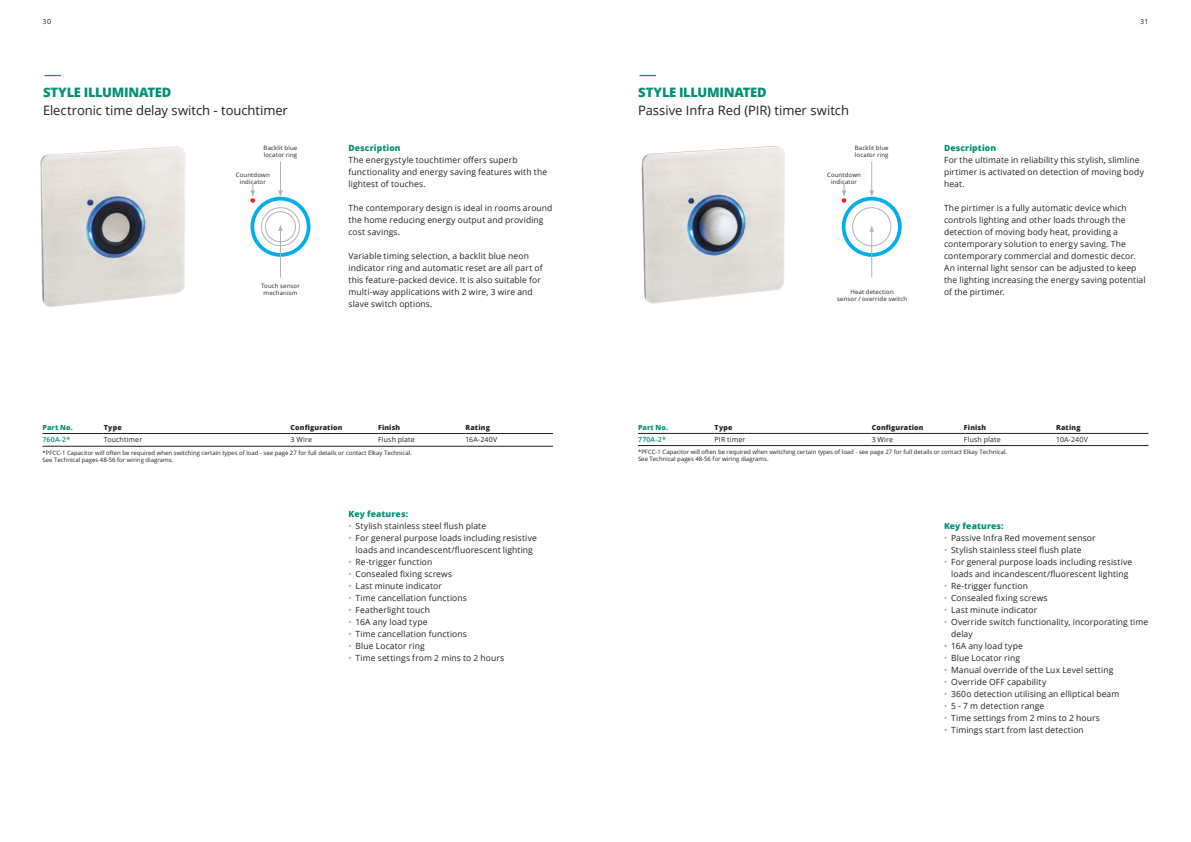
<style>
.page{position:relative;width:1191px;height:842px;background:#fff}
.page>*{position:absolute;margin:0;border:0;box-sizing:border-box;transform-origin:0 0}
.t1{font:13px "Open Sans";letter-spacing:-.005em;color:#231f20}
.t2{font:800 13px "Open Sans";letter-spacing:-.02em;color:#009077}
.t3{font:600 13px "Open Sans";color:#009077;scale:3 1}
.t4{font:8.5px/12px "Open Sans";letter-spacing:.015em;color:#231f20}
.t5{font:800 8.5px "Open Sans";letter-spacing:.015em;color:#009077}
.t6{font:7px "Open Sans";letter-spacing:.02em;color:#231f20}
.t7{font:800 7px "Open Sans";letter-spacing:.025em;color:#231f20}
.t8{font:800 7px "Open Sans";letter-spacing:.025em;color:#009077}
.t9{font:600 7px "Open Sans";letter-spacing:.025em;color:#009077}
.t10{font:6px/7.2px "Open Sans";color:#231f20}
.t11{font:6px/7px "Open Sans";letter-spacing:.025em;color:#231f20;text-align:center}
.s1{color:#78bcaf}
</style>
<div class="page">
<img style="left:40px;top:146px;width:146px;height:161px">
<hr style="left:638px;top:433px;width:76px;height:1px;background:#231f20">
<hr style="left:714px;top:433px;width:157px;height:1px;background:#231f20">
<hr style="left:871px;top:433px;width:93px;height:1px;background:#231f20">
<hr style="left:964px;top:433px;width:92px;height:1px;background:#231f20">
<hr style="left:1056px;top:433px;width:92px;height:1px;background:#231f20">
<hr style="left:638px;top:445px;width:76px;height:1px;background:#231f20">
<hr style="left:714px;top:445px;width:157px;height:1px;background:#231f20">
<hr style="left:871px;top:445px;width:93px;height:1px;background:#231f20">
<hr style="left:964px;top:445px;width:92px;height:1px;background:#231f20">
<hr style="left:1056px;top:445px;width:92px;height:1px;background:#231f20">
<hr style="left:43px;top:433px;width:61px;height:1px;background:#231f20">
<hr style="left:104px;top:433px;width:187px;height:1px;background:#231f20">
<hr style="left:291px;top:433px;width:87px;height:1px;background:#231f20">
<hr style="left:378px;top:433px;width:87px;height:1px;background:#231f20">
<hr style="left:465px;top:433px;width:88px;height:1px;background:#231f20">
<hr style="left:43px;top:446px;width:61px;height:1px;background:#231f20">
<hr style="left:104px;top:446px;width:187px;height:1px;background:#231f20">
<hr style="left:291px;top:446px;width:87px;height:1px;background:#231f20">
<hr style="left:378px;top:446px;width:87px;height:1px;background:#231f20">
<hr style="left:465px;top:446px;width:88px;height:1px;background:#231f20">
<div style="left:841px;top:197px;width:60px;height:60px;border:4px solid #00aeef;border-radius:50%"></div>
<hr style="left:871px;top:230px;width:1px;height:48px;background:#b2b3b7">
<svg style="left:869px;top:225px;width:5px;height:7px"></svg>
<hr style="left:871px;top:161px;width:1px;height:31px;background:#b2b3b7">
<svg style="left:869px;top:190px;width:5px;height:7px"></svg>
<div style="left:852px;top:207px;width:39px;height:39px;border:1px solid #b2b3b7;border-radius:50%"></div>
<svg style="left:841px;top:183px;width:5px;height:20px"></svg>
<div style="left:250px;top:197px;width:60px;height:60px;border:4px solid #00aeef;border-radius:50%"></div>
<div style="left:265px;top:211px;width:31px;height:31px;border:1px solid #b2b3b7;border-radius:50%"></div>
<hr style="left:280px;top:229px;width:1px;height:49px;background:#b2b3b7">
<svg style="left:278px;top:225px;width:5px;height:6px"></svg>
<hr style="left:280px;top:161px;width:1px;height:31px;background:#b2b3b7">
<svg style="left:278px;top:190px;width:5px;height:7px"></svg>
<div style="left:261px;top:207px;width:39px;height:39px;border:1px solid #b2b3b7;border-radius:50%"></div>
<svg style="left:250px;top:183px;width:5px;height:20px"></svg>
<img style="left:641px;top:146px;width:144px;height:158px">
<p class="t6" style="left:43px;top:17px;width:10px">30</p>
<p class="t6" style="left:1140px;top:17px;width:10px">31</p>
<h1 class="t3" style="left:43px;top:65px;width:8px">–</h1>
<h1 class="t2" style="left:43px;top:82px;width:130px">STYLE ILLUMINATED</h1>
<h1 class="t1" style="left:43px;top:101px;width:246px">Electronic time delay switch - touchtimer</h1>
<p class="t11" style="left:263px;top:144px;width:35px;text-align:left">Backlit blue locator ring</p>
<p class="t11" style="left:236px;top:171px;width:35px">Countdown indicator</p>
<p class="t11" style="left:261px;top:282px;width:40px">Touch sensor mechanism</p>
<p class="t5" style="left:348px;top:141px;width:54px">Description</p>
<p class="t4" style="left:348px;top:153px;width:200px">The energystyle touchtimer offers superb functionality and energy saving features with the lightest of touches.</p>
<p class="t4" style="left:348px;top:201px;width:205px">The contemporary design is ideal in rooms around the home reducing energy output and providing cost savings.</p>
<p class="t4" style="left:348px;top:249px;width:196px">Variable timing selection, a backlit blue neon indicator ring and automatic reset are all part of this feature-packed device. It is also suitable for multi-way applications with 2 wire, 3 wire and slave switch options.</p>
<p class="t8" style="left:43px;top:422px;width:32px">Part No.</p>
<p class="t7" style="left:104px;top:422px;width:19px">Type</p>
<p class="t7" style="left:291px;top:422px;width:53px">Configuration</p>
<p class="t7" style="left:378px;top:422px;width:24px">Finish</p>
<p class="t7" style="left:465px;top:422px;width:26px">Rating</p>
<p class="t9" style="left:43px;top:435px;width:29px">760A-2*</p>
<p class="t6" style="left:104px;top:435px;width:40px">Touchtimer</p>
<p class="t6" style="left:291px;top:435px;width:23px">3 Wire</p>
<p class="t6" style="left:378px;top:435px;width:38px">Flush plate</p>
<p class="t6" style="left:465px;top:435px;width:33px">16A-240V</p>
<p class="t10" style="left:43px;top:449px;width:371px">*PFCC-1 Capacitor will often be required when switching certain types of load - see page 27 for full details or contact Elkay Technical.<br>See Technical pages 48-56 for wiring diagrams.</p>
<p class="t5" style="left:348px;top:507px;width:61px">Key features:</p>
<p class="t4" style="left:348px;top:519px;width:139px"><span class="s1">•</span> Stylish stainless steel flush plate</p>
<p class="t4" style="left:348px;top:531px;width:190px;text-align:center"><span class="s1">•</span> For general purpose loads including resistive loads and incandescent/fluorescent lighting</p>
<p class="t4" style="left:348px;top:555px;width:85px"><span class="s1">•</span> Re-trigger function</p>
<p class="t4" style="left:348px;top:567px;width:105px"><span class="s1">•</span> Consealed fixing screws</p>
<p class="t4" style="left:348px;top:579px;width:95px"><span class="s1">•</span> Last minute indicator</p>
<p class="t4" style="left:348px;top:591px;width:120px"><span class="s1">•</span> Time cancellation functions</p>
<p class="t4" style="left:348px;top:603px;width:83px"><span class="s1">•</span> Featherlight touch</p>
<p class="t4" style="left:348px;top:615px;width:80px"><span class="s1">•</span> 16A any load type</p>
<p class="t4" style="left:348px;top:627px;width:120px"><span class="s1">•</span> Time cancellation functions</p>
<p class="t4" style="left:348px;top:639px;width:78px"><span class="s1">•</span> Blue Locator ring</p>
<p class="t4" style="left:348px;top:651px;width:157px"><span class="s1">•</span> Time settings from 2 mins to 2 hours</p>
<h1 class="t3" style="left:638px;top:65px;width:8px">–</h1>
<h1 class="t2" style="left:638px;top:82px;width:130px">STYLE ILLUMINATED</h1>
<h1 class="t1" style="left:638px;top:101px;width:212px">Passive Infra Red (PIR) timer switch</h1>
<p class="t11" style="left:854px;top:144px;width:35px;text-align:left">Backlit blue locator ring</p>
<p class="t11" style="left:827px;top:171px;width:35px">Countdown indicator</p>
<p class="t11" style="left:837px;top:288px;width:71px">Heat detection<br>sensor / override switch</p>
<p class="t5" style="left:944px;top:141px;width:54px">Description</p>
<p class="t4" style="left:944px;top:153px;width:201px">For the ultimate in reliability this stylish, slimline pirtimer is activated on detection of moving body heat.</p>
<p class="t4" style="left:944px;top:201px;width:203px">The pirtimer is a fully automatic device which controls lighting and other loads through the detection of moving body heat, providing a contemporary solution to energy saving. The contemporary commercial and domestic decor.<br>An internal light sensor can be adjusted to keep the lighting increasing the energy saving potential of the pirtimer.</p>
<p class="t8" style="left:638px;top:422px;width:32px">Part No.</p>
<p class="t7" style="left:714px;top:422px;width:19px">Type</p>
<p class="t7" style="left:871px;top:422px;width:53px">Configuration</p>
<p class="t7" style="left:964px;top:422px;width:24px">Finish</p>
<p class="t7" style="left:1056px;top:422px;width:26px">Rating</p>
<p class="t9" style="left:638px;top:434px;width:29px">770A-2*</p>
<p class="t6" style="left:714px;top:435px;width:32px">PIR timer</p>
<p class="t6" style="left:871px;top:435px;width:23px">3 Wire</p>
<p class="t6" style="left:964px;top:435px;width:38px">Flush plate</p>
<p class="t6" style="left:1056px;top:435px;width:33px">10A-240V</p>
<p class="t10" style="left:638px;top:448px;width:371px">*PFCC-1 Capacitor will often be required when switching certain types of load - see page 27 for full details or contact Elkay Technical.<br>See Technical pages 48-56 for wiring diagrams.</p>
<p class="t5" style="left:944px;top:519px;width:61px">Key features:</p>
<p class="t4" style="left:944px;top:531px;width:153px"><span class="s1">•</span> Passive Infra Red movement sensor</p>
<p class="t4" style="left:944px;top:543px;width:139px"><span class="s1">•</span> Stylish stainless steel flush plate</p>
<p class="t4" style="left:944px;top:555px;width:190px;text-align:center"><span class="s1">•</span> For general purpose loads including resistive loads and incandescent/fluorescent lighting</p>
<p class="t4" style="left:944px;top:579px;width:85px"><span class="s1">•</span> Re-trigger function</p>
<p class="t4" style="left:944px;top:591px;width:105px"><span class="s1">•</span> Consealed fixing screws</p>
<p class="t4" style="left:944px;top:603px;width:95px"><span class="s1">•</span> Last minute indicator</p>
<p class="t4" style="left:951px;top:615px;width:199px;text-indent:-7px"><span class="s1">•</span> Override switch functionality, incorporating time delay</p>
<p class="t4" style="left:944px;top:639px;width:80px"><span class="s1">•</span> 16A any load type</p>
<p class="t4" style="left:944px;top:651px;width:78px"><span class="s1">•</span> Blue Locator ring</p>
<p class="t4" style="left:944px;top:663px;width:171px"><span class="s1">•</span> Manual override of the Lux Level setting</p>
<p class="t4" style="left:944px;top:675px;width:104px"><span class="s1">•</span> Override OFF capability</p>
<p class="t4" style="left:944px;top:687px;width:177px"><span class="s1">•</span> 360o detection utilising an elliptical beam</p>
<p class="t4" style="left:944px;top:699px;width:102px"><span class="s1">•</span> 5 - 7 m detection range</p>
<p class="t4" style="left:944px;top:711px;width:157px"><span class="s1">•</span> Time settings from 2 mins to 2 hours</p>
<p class="t4" style="left:944px;top:723px;width:141px"><span class="s1">•</span> Timings start from last detection</p>
</div>
